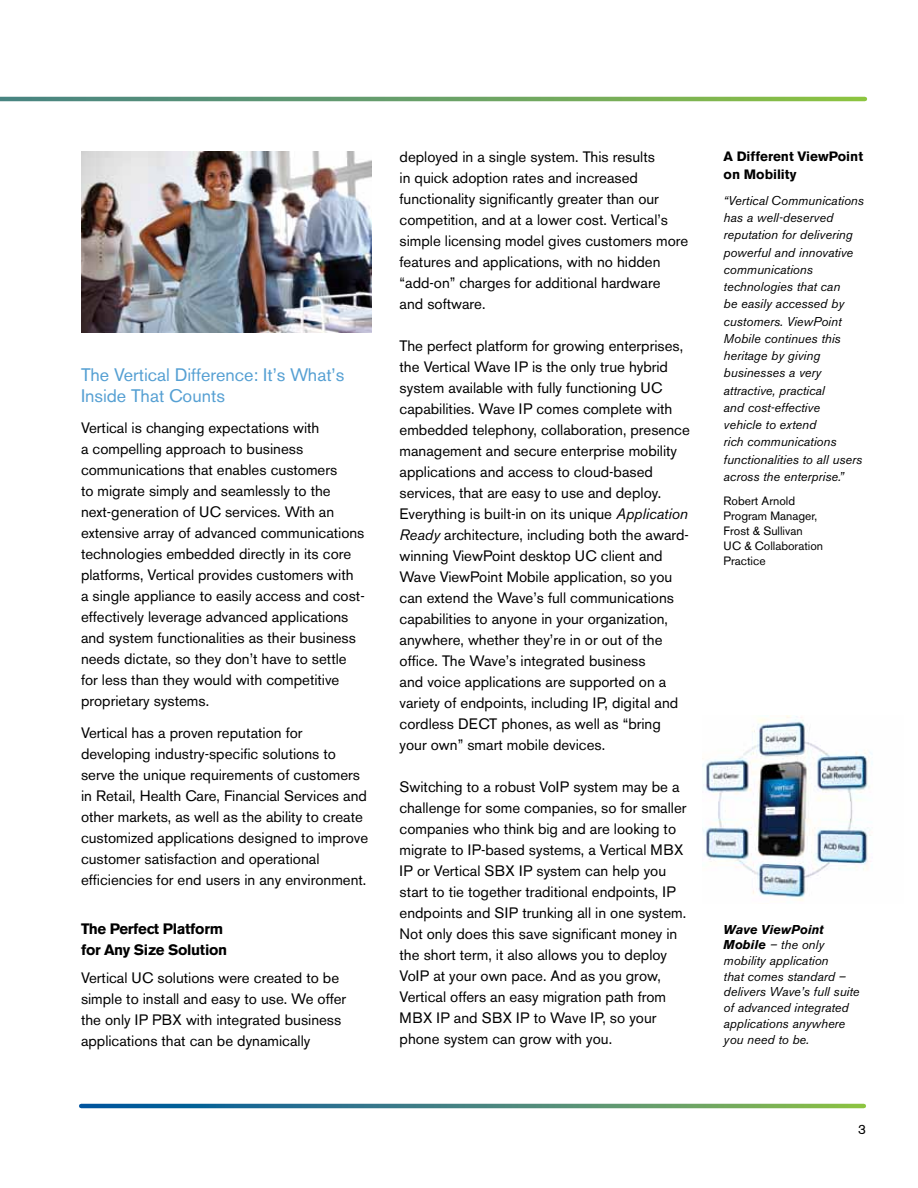
<style>
.page{position:relative;width:918px;height:1188px;background:#fff}
.page>*{position:absolute;margin:0;border:0;box-sizing:border-box;transform-origin:0 0}
.t1{font:18px/21px "Akzidenz Grotesk BE";color:#56a0d3}
.t2{font:15px/21px "Akzidenz Grotesk BE";color:#000}
.t3{font:700 15px/21px "Akzidenz Grotesk BE";letter-spacing:-.02em;color:#000}
.t4{font:700 13.5px/17.2px "Akzidenz Grotesk BE";color:#000}
.t5{font:13.5px "Akzidenz Grotesk BE";color:#000}
.t6{font:italic 12.75px/17.2px "Akzidenz Grotesk BE";color:#000}
.t7{font:12px/15px "Akzidenz Grotesk BE";color:#000}
.s1{font-style:italic}
.s2{font-weight:700}
</style>
<div class="page">
<svg style="left:0;top:97px;width:865px;height:4px;background:#69a165"></svg>
<svg style="left:81px;top:1104px;width:783px;height:4px;background:#43867b"></svg>
<img style="left:81px;top:151px;width:290px;height:181px">
<img style="left:702px;top:715px;width:170px;height:186px">
<p class="t1" style="left:81px;top:364px;width:265px">The Vertical Difference: It’s What’s<br>Inside That Counts</p>
<p class="t2" style="left:81px;top:417px;width:285px">Vertical is changing expectations with<br>a compelling approach to business communications that enables customers<br>to migrate simply and seamlessly to the next-generation of UC services. With an extensive array of advanced communications technologies embedded directly in its core platforms, Vertical provides customers with a single appliance to easily access and cost&shy;effectively leverage advanced applications and system functionalities as their business needs dictate, so they don’t have to settle for less than they would with competitive proprietary systems.</p>
<p class="t2" style="left:81px;top:722px;width:289px">Vertical has a proven reputation for developing industry-specific solutions to serve the unique requirements of customers in Retail, Health Care, Financial Services and other markets, as well as the ability to create customized applications designed to improve customer satisfaction and operational efficiencies for end users in any environment.</p>
<p class="t3" style="left:81px;top:919px;width:148px">The Perfect Platform for Any Size Solution</p>
<p class="t2" style="left:81px;top:967px;width:267px">Vertical UC solutions were created to be simple to install and easy to use. We offer the only IP PBX with integrated business applications that can be dynamically</p>
<p class="t2" style="left:400px;top:147px;width:290px">deployed in a single system. This results<br>in quick adoption rates and increased functionality significantly greater than our competition, and at a lower cost. Vertical’s simple licensing model gives customers more features and applications, with no hidden “add-on” charges for additional hardware<br>and software.</p>
<p class="t2" style="left:400px;top:335px;width:292px">The perfect platform for growing enterprises, the Vertical Wave IP is the only true hybrid system available with fully functioning UC capabilities. Wave IP comes complete with embedded telephony, collaboration, presence management and secure enterprise mobility applications and access to cloud-based services, that are easy to use and deploy.<br>Everything is built-in on its unique <span class="s1">Application Ready</span> architecture, including both the award&shy;winning ViewPoint desktop UC client and Wave ViewPoint Mobile application, so you can extend the Wave’s full communications capabilities to anyone in your organization, anywhere, whether they’re in or out of the office. The Wave’s integrated business<br>and voice applications are supported on a variety of endpoints, including IP, digital and cordless DECT phones, as well as “bring your own” smart mobile devices.</p>
<p class="t2" style="left:400px;top:777px;width:288px">Switching to a robust VoIP system may be a challenge for some companies, so for smaller companies who think big and are looking to migrate to IP-based systems, a Vertical MBX IP or Vertical SBX IP system can help you start to tie together traditional endpoints, IP endpoints and SIP trunking all in one system.<br>Not only does this save significant money in the short term, it also allows you to deploy VoIP at your own pace. And as you grow, Vertical offers an easy migration path from MBX IP and SBX IP to Wave IP, so your phone system can grow with you.</p>
<p class="t4" style="left:724px;top:148px;width:141px">A Different ViewPoint on Mobility</p>
<p class="t6" style="left:724px;top:192px;width:142px">“Vertical Communications has a well-deserved reputation for delivering powerful and innovative communications technologies that can<br>be easily accessed by customers. ViewPoint<br>Mobile continues this heritage by giving businesses a very attractive, practical<br>and cost-effective<br>vehicle to extend<br>rich communications functionalities to all users across the enterprise.”</p>
<p class="t7" style="left:724px;top:493px;width:101px">Robert Arnold<br>Program Manager,<br>Frost &amp; Sullivan<br>UC &amp; Collaboration<br>Practice</p>
<p class="t6" style="left:724px;top:921px;width:138px;line-height:15.8px"><span class="s2">Wave ViewPoint<br>Mobile</span> – the only mobility application<br>that comes standard – delivers Wave’s full suite of advanced integrated applications anywhere you need to be.</p>
<p class="t5" style="left:858px;top:1122px;width:9px">3</p>
</div>
